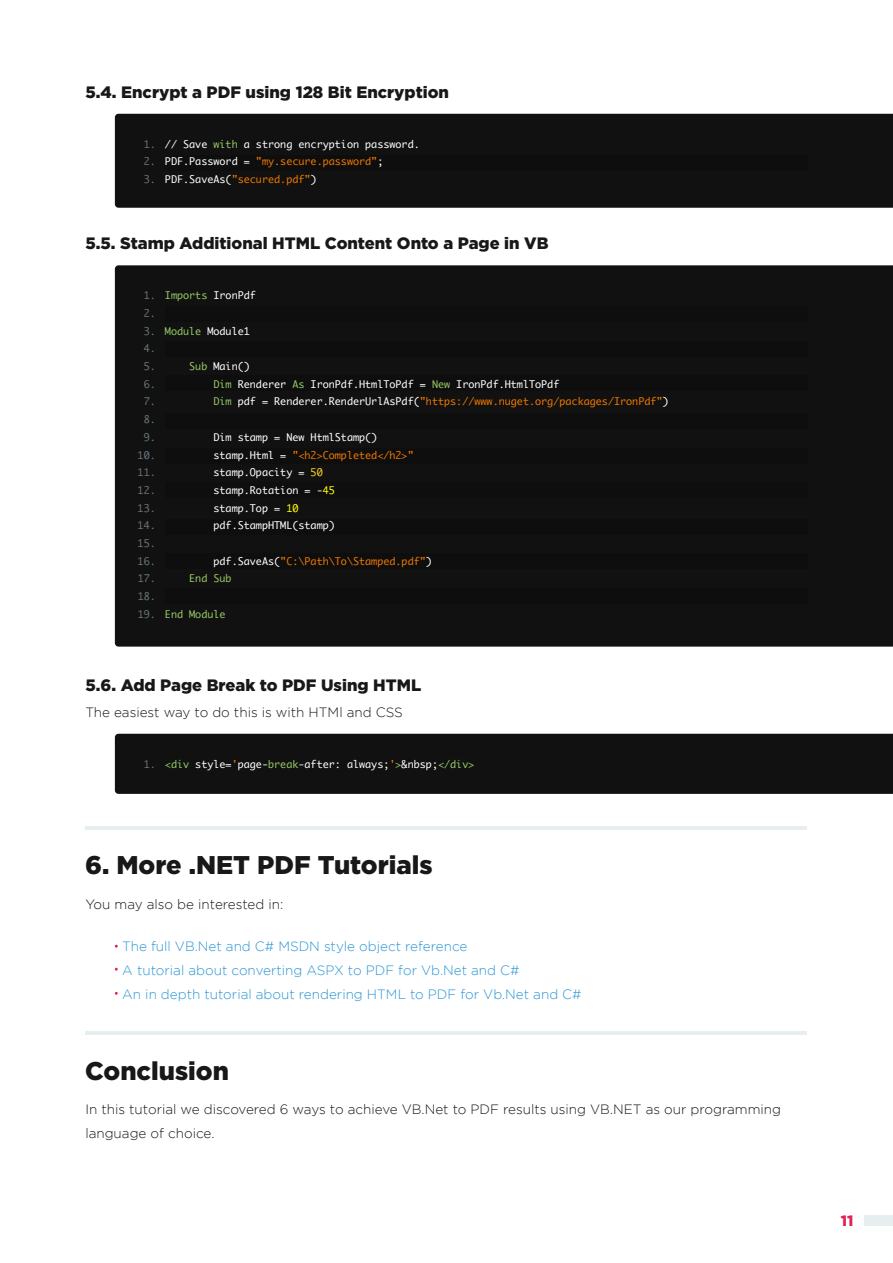
<style>
.page{position:relative;width:893px;height:1263px;background:#fff}
.page>*{position:absolute;margin:0;border:0;box-sizing:border-box;transform-origin:0 0}
.t1{font:900 25.65px "Gotham";color:#181818}
.t2{font:900 16.5px "Gotham";color:#181818}
.t3{font:900 15px "Gotham";color:#df2358}
.t4{font:300 13.5px/23.9px "Gotham";color:#181818}
.t5{font:300 13.5px/23.9px "Gotham";color:#2a95d5}
.t6{font:10.05px/17.7px "Monaco";color:#fff}
.t7{font:10.05px/17.7px "Monaco";color:#66747b;text-align:right}
.t8{font:10.05px/17.7px "Monaco";color:#ec7600}
.t9{font:10.05px "Monaco";color:#93c763}
.s1{color:#93c763}
.s2{color:#ec7600}
.s3{color:#fff}
.s4{color:#facd22}
.s5{color:#ff0}
.s6{color:#66747b}
</style>
<div class="page">
<hr style="left:85px;top:1031px;width:722px;height:4px;background:#e7eef0">
<hr style="left:85px;top:826px;width:722px;height:4px;background:#e7eef0">
<div style="left:115px;top:734px;width:778px;height:60px;background:#111"></div>
<div style="left:115px;top:265px;width:778px;height:382px;background:#111"></div>
<div style="left:165px;top:306px;width:642px;height:16px;background:#0e0e0e"></div>
<div style="left:165px;top:341px;width:642px;height:15px;background:#0e0e0e"></div>
<div style="left:165px;top:375px;width:642px;height:16px;background:#0e0e0e"></div>
<div style="left:165px;top:413px;width:642px;height:16px;background:#0e0e0e"></div>
<div style="left:165px;top:448px;width:642px;height:15px;background:#0e0e0e"></div>
<div style="left:165px;top:482px;width:642px;height:16px;background:#0e0e0e"></div>
<div style="left:165px;top:519px;width:642px;height:15px;background:#0e0e0e"></div>
<div style="left:165px;top:553px;width:642px;height:16px;background:#0e0e0e"></div>
<div style="left:165px;top:588px;width:642px;height:15px;background:#0e0e0e"></div>
<div style="left:864px;top:1215px;width:29px;height:11px;background:#e7eef0"></div>
<div style="left:115px;top:114px;width:778px;height:94px;background:#111"></div>
<div style="left:165px;top:155px;width:642px;height:15px;background:#0e0e0e"></div>
<h2 class="t2" style="left:85px;top:82px;width:365px">5.4. Encrypt a PDF using 128 Bit Encryption</h2>
<p class="t7" style="left:144px;top:135px;width:14px;text-align:justify">1.<br>2.<br>3.</p>
<p class="t6" style="left:165px;top:135px;width:256px">// Save <span class="s1">with</span> a strong encryption password.<br>PDF.Password = <span class="s2">"my.secure.password"</span>;<br>PDF.SaveAs(<span class="s2">"secured.pdf"</span>)</p>
<h2 class="t2" style="left:85px;top:234px;width:465px">5.5. Stamp Additional HTML Content Onto a Page in VB</h2>
<p class="t7" style="left:138px;top:287px;width:20px">1.<br>2.<br>3.<br>4.<br>5.<br>6.<br>7.<br>8.<br>9.<br>10.<br>11.<br>12.<br>13.<br>14.<br>15.<br>16.<br>17.<br>18.<br>19.</p>
<p class="t9" style="left:165px;top:289px;width:93px">Imports <span class="s3">IronPdf</span></p>
<p class="t6" style="left:165px;top:322px;width:86px"><span class="s1">Module</span> Module1</p>
<p class="t6" style="left:213px;top:357px;width:457px;text-indent:-24px"><span class="s1">Sub</span> Main()<br><span class="s1">Dim</span> Renderer <span class="s1">As</span> IronPdf.HtmlToPdf = <span class="s1">New</span> IronPdf.HtmlToPdf<br><span class="s1">Dim</span> pdf = Renderer.RenderUrlAsPdf(<span class="s2">"https://www.nuget.org/packages/IronPdf"</span>)</p>
<p class="t6" style="left:213px;top:428px;width:202px">Dim stamp = New HtmlStamp() stamp.Html = <span class="s2">"&lt;h2&gt;Completed&lt;/h2&gt;" </span>stamp.Opacity = <span class="s4">50<br></span>stamp.Rotation = -<span class="s5">45<br></span>stamp.Top = <span class="s5">10 </span>pdf.StampHTML(stamp)</p>
<p class="t8" style="left:189px;top:552px;width:244px;text-indent:24px"><span class="s3">pdf.SaveAs(</span>"C:\Path\To\Stamped.pdf"<span class="s3">)<br></span><span class="s1">End Sub</span></p>
<p class="t9" style="left:165px;top:608px;width:62px">End Module</p>
<h2 class="t2" style="left:85px;top:676px;width:337px">5.6. Add Page Break to PDF Using HTML</h2>
<h3 class="t4" style="left:85px;top:700px;width:319px">The easiest way to do this is with HTMl and CSS</h3>
<p class="t6" style="left:144px;top:755px;width:332px"><span class="s6">1.</span> <span class="s1">&lt;div</span> style=<span class="s2">'</span>page-<span class="s1">break</span>-after: always;<span class="s2">'</span><span class="s1">&gt;</span>&amp;nbsp;<span class="s1">&lt;/div&gt;</span></p>
<h1 class="t1" style="left:85px;top:850px;width:349px">6. More .NET PDF Tutorials</h1>
<h3 class="t4" style="left:85px;top:892px;width:199px">You may also be interested in:</h3>
<h3 class="t5" style="left:122px;top:934px;width:461px">The full VB.Net and C# MSDN style object reference<br>A tutorial about converting ASPX to PDF for Vb.Net and C#<br>An in depth tutorial about rendering HTML to PDF for Vb.Net and C#</h3>
<h1 class="t1" style="left:85px;top:1056px;width:145px">Conclusion</h1>
<h3 class="t4" style="left:85px;top:1097px;width:697px">In this tutorial we discovered 6 ways to achieve VB.Net to PDF results using VB.NET as our programming language of choice.</h3>
<h3 class="t3" style="left:841px;top:1212px;width:14px">11</h3>
</div>
